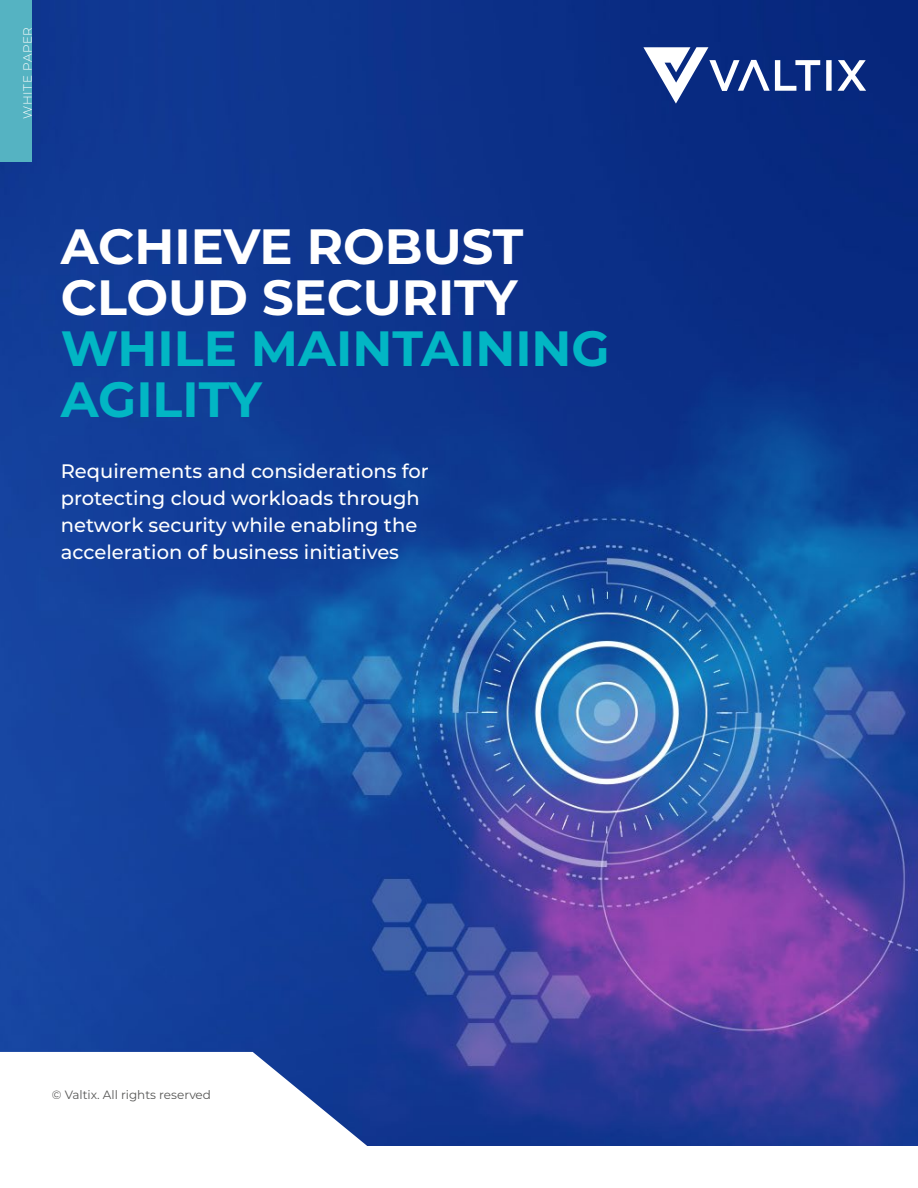
<style>
.page{position:relative;width:918px;height:1188px;background:#fff}
.page>*{position:absolute;margin:0;border:0;box-sizing:border-box;transform-origin:0 0}
.t1{font:700 49.5px/51px "Montserrat";color:#fff}
.t2{font:700 49.5px/51px "Montserrat";color:#02b6c4}
.t3{font:500 19.5px/27px "Montserrat";color:#fff}
.t4{font:12px "Montserrat";color:#575756}
.t5{font:300 12px "Montserrat";letter-spacing:.05em;color:#fff}
</style>
<div class="page">
<img style="left:0;top:0;width:918px;height:1052px">
<svg style="left:643px;top:47px;width:223px;height:57px"></svg>
<svg style="left:253px;top:1052px;width:665px;height:94px"></svg>
<div style="left:0;top:0;width:32px;height:162px;background:#55b3c2"></div>
<p class="t5" style="left:20px;top:119px;width:93px;rotate:-90deg">WHITE PAPER</p>
<h1 class="t1" style="left:61px;top:218px;width:464px">ACHIEVE ROBUST<br>CLOUD SECURITY</h1>
<h1 class="t2" style="left:61px;top:320px;width:550px">WHILE MAINTAINING<br>AGILITY</h1>
<p class="t3" style="left:61px;top:457px;width:370px">Requirements and considerations for protecting cloud workloads through network security while enabling the acceleration of business initiatives</p>
<p class="t4" style="left:52px;top:1086px;width:161px">© Valtix. All rights reserved</p>
</div>
